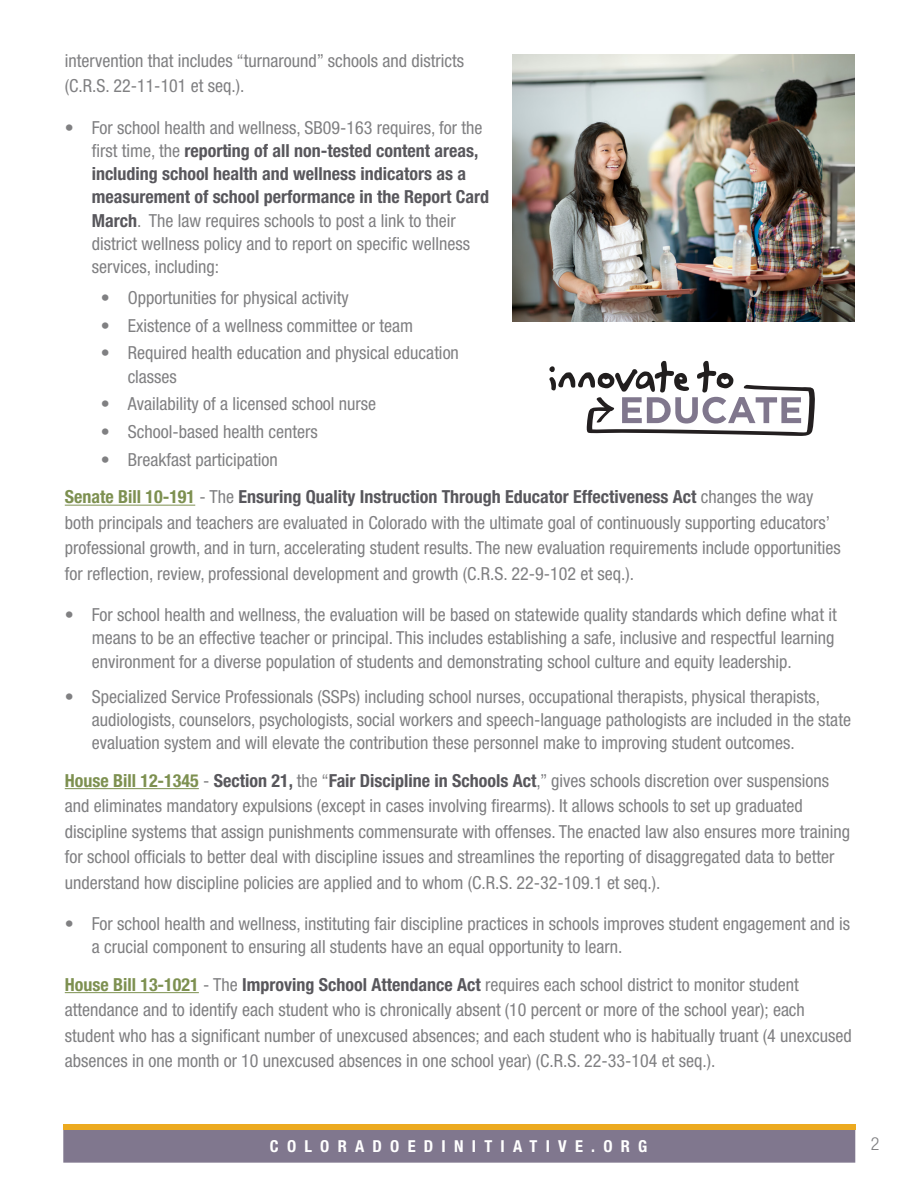
<style>
.page{position:relative;width:918px;height:1188px;background:#fff}
.page>*{position:absolute;margin:0;border:0;box-sizing:border-box;transform-origin:0 0}
.body_copy{font:condensed 18px/23.2px "Helvetica Neue LT Std";color:#808082}
.t1{font:300 condensed 18px "Helvetica Neue LT Std";color:#808082}
.body_copy-2{font:700 condensed 16.5px "Helvetica Neue LT Std";letter-spacing:.5em;color:#fff}
.s1{font-weight:700;color:#58575c}
.s2{font-weight:700;color:#7d9050}
</style>
<div class="page">
<hr style="left:65px;top:505px;width:130px;height:1px;background:#7d9050">
<hr style="left:65px;top:788px;width:134px;height:1px;background:#7d9050">
<hr style="left:65px;top:992px;width:134px;height:1px;background:#7d9050">
<img style="left:512px;top:55px;width:343px;height:267px">
<div style="left:63px;top:1129px;width:792px;height:34px;background:#80778e;border:2px solid #80778e"></div>
<div style="left:63px;top:1124px;width:792px;height:6px;background:#ecaa20"></div>
<svg style="left:549px;top:361px;width:266px;height:75px"></svg>
<p class="body_copy" style="left:65px;top:48px;width:401px;line-height:25.5px">intervention that includes “turnaround” schools and districts (C.R.S. 22-11-101 et seq.).</p>
<p class="body_copy" style="left:92px;top:115px;width:399px;text-indent:-27px">• For school health and wellness, SB09-163 requires, for the first time, the <span class="s1">reporting of all non-tested content areas, including school health and wellness indicators as a measurement of school performance in the Report Card March</span>. The law requires schools to post a link to their district wellness policy and to report on specific wellness services, including:</p>
<p class="body_copy" style="left:101px;top:286px;width:249px">• Opportunities for physical activity</p>
<p class="body_copy" style="left:101px;top:313px;width:314px">• Existence of a wellness committee or team</p>
<p class="body_copy" style="left:128px;top:341px;width:333px;text-indent:-27px">• Required health education and physical education classes</p>
<p class="body_copy" style="left:101px;top:392px;width:277px">• Availability of a licensed school nurse</p>
<p class="body_copy" style="left:101px;top:420px;width:218px">• School-based health centers</p>
<p class="body_copy" style="left:101px;top:448px;width:179px">• Breakfast participation</p>
<p class="body_copy" style="left:65px;top:484px;width:778px;line-height:25.5px"><span class="s2">Senate Bill 10-191</span> - The <span class="s1">Ensuring Quality Instruction Through Educator Effectiveness Act</span> changes the way both principals and teachers are evaluated in Colorado with the ultimate goal of continuously supporting educators’ professional growth, and in turn, accelerating student results. The new evaluation requirements include opportunities for reflection, review, professional development and growth (C.R.S. 22-9-102 et seq.).</p>
<p class="body_copy" style="left:92px;top:603px;width:746px;text-indent:-27px">• For school health and wellness, the evaluation will be based on statewide quality standards which define what it means to be an effective teacher or principal. This includes establishing a safe, inclusive and respectful learning environment for a diverse population of students and demonstrating school culture and equity leadership.</p>
<p class="body_copy" style="left:92px;top:685px;width:761px;text-indent:-27px">• Specialized Service Professionals (SSPs) including school nurses, occupational therapists, physical therapists, audiologists, counselors, psychologists, social workers and speech-language pathologists are included in the state evaluation system and will elevate the contribution these personnel make to improving student outcomes.</p>
<p class="body_copy" style="left:65px;top:768px;width:787px;line-height:25.5px"><span class="s2">House Bill 12-1345</span> - <span class="s1">Section 21,</span> the “<span class="s1">Fair Discipline in Schools Act</span>,” gives schools discretion over suspensions and eliminates mandatory expulsions (except in cases involving firearms). It allows schools to set up graduated discipline systems that assign punishments commensurate with offenses. The enacted law also ensures more training for school officials to better deal with discipline issues and streamlines the reporting of disaggregated data to better understand how discipline policies are applied and to whom (C.R.S. 22-32-109.1 et seq.).</p>
<p class="body_copy" style="left:92px;top:912px;width:760px;text-indent:-27px">• For school health and wellness, instituting fair discipline practices in schools improves student engagement and is a crucial component to ensuring all students have an equal opportunity to learn.</p>
<p class="body_copy" style="left:65px;top:972px;width:789px;line-height:25.5px"><span class="s2">House Bill 13-1021</span> - The <span class="s1">Improving School Attendance Act</span> requires each school district to monitor student attendance and to identify each student who is chronically absent (10 percent or more of the school year); each student who has a significant number of unexcused absences; and each student who is habitually truant (4 unexcused absences in one month or 10 unexcused absences in one school year) (C.R.S. 22-33-104 et seq.).</p>
<p class="body_copy-2" style="left:270px;top:1137px;width:379px">COLORADOEDINITIATIVE.ORG</p>
<p class="t1" style="left:871px;top:1134px;width:10px">2</p>
</div>
